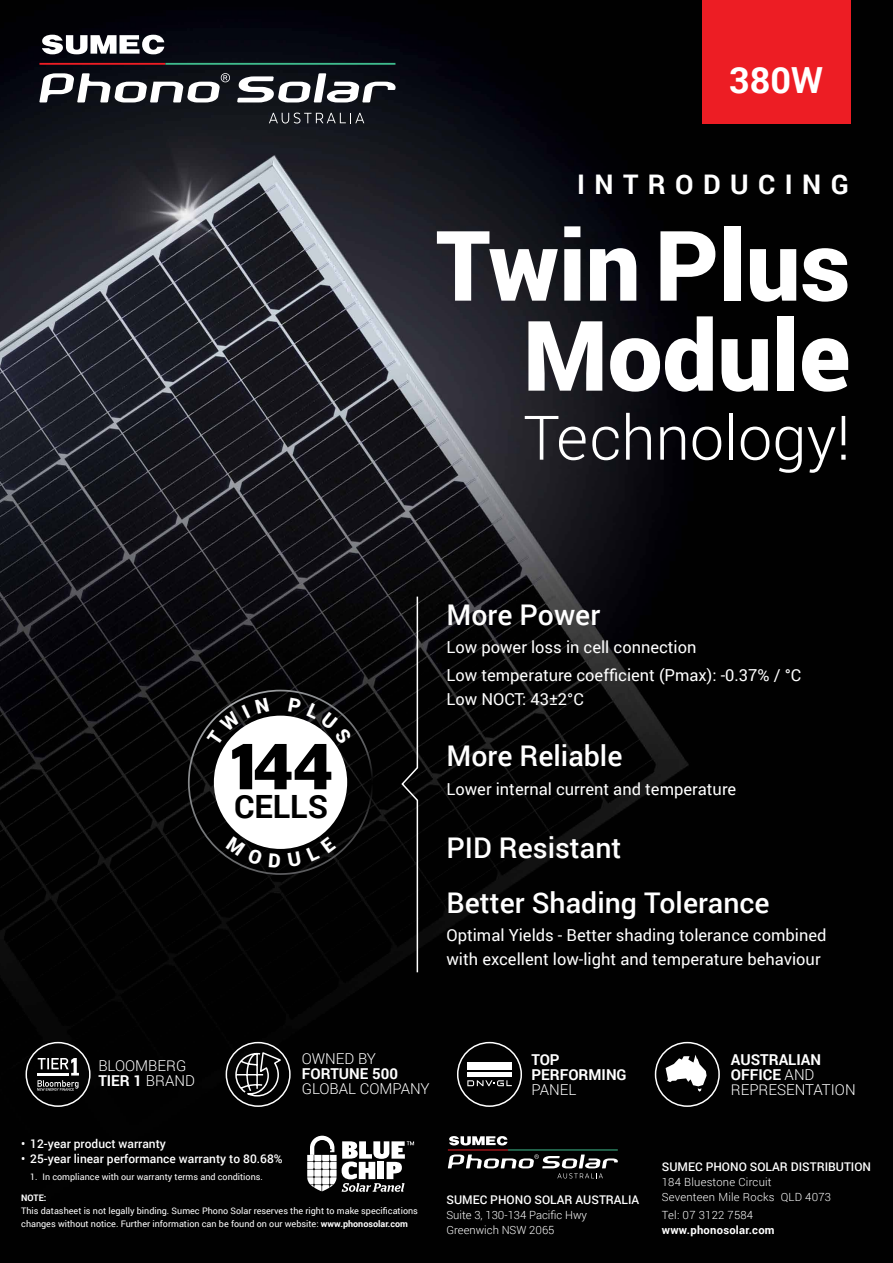
<style>
.page{position:relative;width:893px;height:1263px;background:#fff}
.page>*{position:absolute;margin:0;border:0;box-sizing:border-box;transform-origin:0 0}
.t1{font:900 97.5px/90px "Roboto";color:#fff;text-align:right}
.t2{font:600 64.8px "Stag Sans";color:#000}
.t3{font:300 61.5px "Roboto";color:#fff}
.t4{font:700 36px "Roboto";color:#fff}
.t5{font:700 32.1px "Roboto";color:#000}
.t6{font:500 28.5px "Roboto";color:#fff}
.t7{font:700 27px "Roboto";letter-spacing:.35em;color:#fff}
.t8{font:16.5px/28.2px "Roboto";color:#fff}
.t9{font:300 15px/15px "Roboto";color:#fff}
.t10{font:700 15px/15px "Roboto";color:#fff}
.t11{font:500 12px "Roboto";color:#fff}
.t12{font:300 11.25px/15px "Roboto";letter-spacing:.02em;color:#fff}
.t13{font:300 11.25px/15px "Roboto";color:#fff}
.t14{font:700 11.25px "Roboto";letter-spacing:.02em;color:#fff}
.t15{font:9px/12.8px "Roboto";color:#fff}
.t16{font:700 9px "Roboto";color:#fff}
.s1{font-weight:700}
</style>
<div class="page">
<img style="left:0;top:0;width:893px;height:1263px">
<div style="left:702px;top:0;width:148px;height:123px;background:#ed1d24"></div>
<svg style="left:400px;top:595px;width:19px;height:379px"></svg>
<svg style="left:237px;top:73px;width:159px;height:29px"></svg>
<svg style="left:39px;top:73px;width:191px;height:29px"></svg>
<svg style="left:42px;top:35px;width:122px;height:19px"></svg>
<hr style="left:39px;top:63px;width:126px;height:2px;background:#ed1d24">
<hr style="left:165px;top:63px;width:230px;height:2px;background:#3fba8d">
<svg style="left:269px;top:113px;width:95px;height:11px"></svg>
<svg style="left:449px;top:1136px;width:58px;height:9px"></svg>
<hr style="left:448px;top:1149px;width:60px;height:1px;background:#ed1d24">
<hr style="left:508px;top:1149px;width:110px;height:1px;background:#3fba8d">
<svg style="left:448px;top:1154px;width:170px;height:24px"></svg>
<div style="left:655px;top:1042px;width:65px;height:65px;border:2px solid #fff;border-radius:50%"></div>
<svg style="left:666px;top:1055px;width:41px;height:37px"></svg>
<div style="left:226px;top:1042px;width:65px;height:65px;border:2px solid #fff;border-radius:50%"></div>
<svg style="left:235px;top:1051px;width:47px;height:46px"></svg>
<div style="left:457px;top:1042px;width:65px;height:65px;border:2px solid #fff;border-radius:50%"></div>
<hr style="left:467px;top:1074px;width:45px;height:3px;background:#fff">
<hr style="left:467px;top:1072px;width:45px;height:1px;background:#fff">
<div style="left:467px;top:1062px;width:45px;height:8px;background:#fff"></div>
<svg style="left:467px;top:1080px;width:45px;height:6px"></svg>
<div style="left:26px;top:1042px;width:65px;height:65px;border:2px solid #fff;border-radius:50%"></div>
<svg style="left:37px;top:1058px;width:42px;height:33px"></svg>
<hr style="left:38px;top:1073px;width:31px;height:2px;background:#fff">
<svg style="left:307px;top:1136px;width:107px;height:56px"></svg>
<svg style="left:188px;top:690px;width:185px;height:185px"></svg>
<h3 class="t4" style="left:729px;top:55px;width:95px">380W</h3>
<h3 class="t7" style="left:577px;top:165px;width:273px">INTRODUCING</h3>
<h1 class="t1" style="left:436px;top:217px;width:416px">Twin Plus<br>Module</h1>
<h3 class="t3" style="left:523px;top:395px;width:329px">Technology!</h3>
<h2 class="t2" style="left:231px;top:729px;width:103px">144</h2>
<h3 class="t5" style="left:234px;top:784px;width:95px">CELLS</h3>
<h3 class="t6" style="left:446px;top:595px;width:155px">More Power</h3>
<h3 class="t8" style="left:446px;top:633px;width:356px">Low power loss in cell connection<br>Low temperature coefficient (Pmax): -0.37% / °C</h3>
<h3 class="t8" style="left:446px;top:685px;width:139px">Low NOCT: 43±2°C</h3>
<h3 class="t6" style="left:446px;top:736px;width:177px">More Reliable</h3>
<h3 class="t8" style="left:446px;top:774px;width:291px">Lower internal current and temperature</h3>
<h3 class="t6" style="left:446px;top:827px;width:176px">PID Resistant</h3>
<h3 class="t6" style="left:446px;top:883px;width:325px">Better Shading Tolerance</h3>
<h3 class="t8" style="left:446px;top:923px;width:381px;line-height:24px">Optimal Yields - Better shading tolerance combined with excellent low-light and temperature behaviour</h3>
<h3 class="t9" style="left:302px;top:1051px;width:76px">OWNED BY</h3>
<h3 class="t10" style="left:302px;top:1066px;width:98px">FORTUNE 500</h3>
<h3 class="t9" style="left:302px;top:1081px;width:129px">GLOBAL COMPANY</h3>
<h3 class="t9" style="left:98px;top:1058px;width:98px">BLOOMBERG<br><span class="s1">TIER 1</span> BRAND</h3>
<h3 class="t10" style="left:531px;top:1051px;width:97px">TOP<br>PERFORMING</h3>
<h3 class="t9" style="left:531px;top:1081px;width:46px">PANEL</h3>
<h3 class="t11" style="left:21px;top:1135px;width:146px">• 12-year product warranty</h3>
<h3 class="t11" style="left:21px;top:1150px;width:263px">• 25-year linear performance warranty to 80.68%</h3>
<p class="t15" style="left:30px;top:1170px;width:234px">1. In compliance with our warranty terms and conditions.</p>
<p class="t16" style="left:21px;top:1192px;width:27px">NOTE:</p>
<p class="t15" style="left:21px;top:1204px;width:398px">This datasheet is not legally binding. Sumec Phono Solar reserves the right to make specifications changes without notice. Further information can be found on our website: <span class="s1">www.phonosolar.com</span></p>
<h3 class="t11" style="left:446px;top:1192px;width:194px">SUMEC PHONO SOLAR AUSTRALIA</h3>
<p class="t13" style="left:446px;top:1207px;width:142px">Suite 3, 130-134 Pacific Hwy<br>Greenwich NSW 2065</p>
<h3 class="t9" style="left:731px;top:1051px;width:126px"><span class="s1">AUSTRALIAN<br>OFFICE</span> AND<br>REPRESENTATION</h3>
<h3 class="t11" style="left:662px;top:1158px;width:211px">SUMEC PHONO SOLAR DISTRIBUTION</h3>
<p class="t12" style="left:662px;top:1174px;width:171px">184 Bluestone Circuit<br>Seventeen Mile Rocks QLD 4073</p>
<p class="t12" style="left:662px;top:1207px;width:93px">Tel: 07 3122 7584</p>
<p class="t14" style="left:662px;top:1222px;width:114px">www.phonosolar.com</p>
</div>
